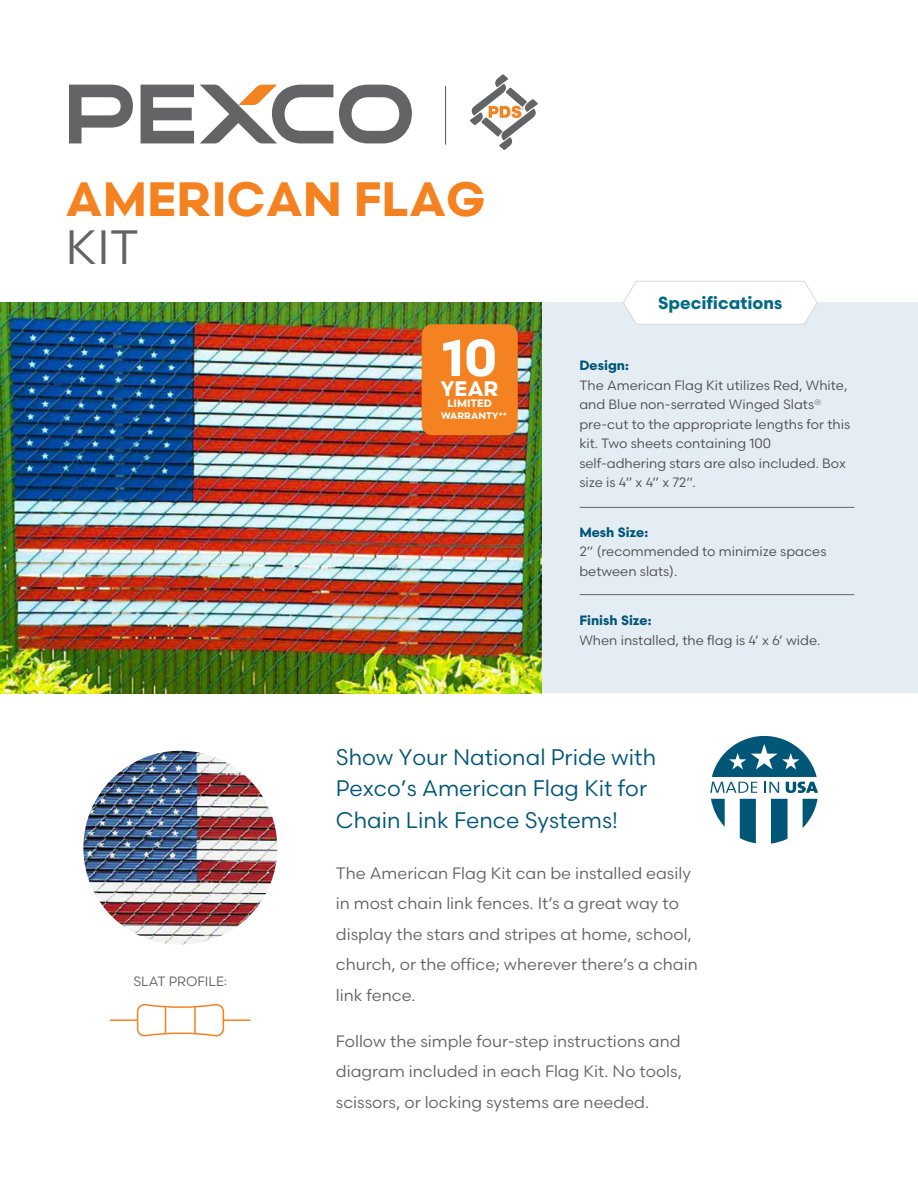
<style>
.page{position:relative;width:918px;height:1188px;background:#fff}
.page>*{position:absolute;margin:0;border:0;box-sizing:border-box;transform-origin:0 0}
.t1{font:700 51.75px "Scandia";color:#fff}
.t2{font:700 48.15px "Scandia";color:#f58220}
.t3{font:48.15px "Scandia";color:#636466}
.t4{font:22.5px/31.5px "Scandia";color:#005677}
.t5{font:700 21px "Scandia";color:#fff}
.t6{font:700 17.55px "Scandia";color:#036a87}
.t7{font:16.5px/30.6px "Scandia";color:#636466}
.t8{font:13.5px/19.5px "Scandia";color:#4d4d4f}
.t9{font:700 13.5px "Scandia";color:#005677}
.t10{font:13.5px "Scandia";color:#636466}
.t11{font:700 10.8px "Scandia";color:#fff}
.t12{font:700 9.45px "Scandia";color:#fff}
</style>
<div class="page">
<hr style="left:445px;top:86px;width:1px;height:59px;background:#636466">
<svg style="left:69px;top:85px;width:64px;height:58px"></svg>
<svg style="left:141px;top:85px;width:53px;height:58px"></svg>
<svg style="left:339px;top:85px;width:73px;height:58px"></svg>
<svg style="left:200px;top:85px;width:133px;height:58px"></svg>
<svg style="left:470px;top:74px;width:68px;height:76px"></svg>
<div style="left:444px;top:303px;width:474px;height:390px;background:#e5edf4"></div>
<svg style="left:622px;top:281px;width:196px;height:44px"></svg>
<hr style="left:580px;top:507px;width:274px;height:1px;background:#636466">
<hr style="left:580px;top:594px;width:274px;height:1px;background:#636466">
<img style="left:0;top:303px;width:541px;height:390px">
<img style="left:83px;top:751px;width:194px;height:194px;border-radius:97px">
<div style="left:422px;top:324px;width:96px;height:111px;background:#f58220;border-radius:11px"></div>
<svg style="left:710px;top:735px;width:108px;height:58px"></svg>
<svg style="left:771px;top:799px;width:17px;height:45px"></svg>
<svg style="left:711px;top:799px;width:14px;height:28px"></svg>
<svg style="left:740px;top:799px;width:16px;height:44px"></svg>
<svg style="left:803px;top:799px;width:15px;height:29px"></svg>
<svg style="left:136px;top:1003px;width:89px;height:34px"></svg>
<hr style="left:194px;top:1006px;width:2px;height:28px;background:#f58220">
<hr style="left:223px;top:1019px;width:28px;height:2px;background:#f58220">
<hr style="left:110px;top:1019px;width:28px;height:2px;background:#f58220">
<h2 class="t2" style="left:66px;top:169px;width:422px">AMERICAN FLAG</h2>
<h2 class="t3" style="left:66px;top:217px;width:75px">KIT</h2>
<h1 class="t1" style="left:442px;top:325px;width:57px">10</h1>
<p class="t5" style="left:440px;top:375px;width:60px">YEAR</p>
<p class="t11" style="left:447px;top:397px;width:46px">LIMITED</p>
<p class="t12" style="left:441px;top:409px;width:68px">WARRANTY**</p>
<p class="t6" style="left:658px;top:292px;width:126px">Specifications</p>
<p class="t9" style="left:579px;top:357px;width:51px">Design:</p>
<p class="t8" style="left:579px;top:375px;width:272px">The American Flag Kit utilizes Red, White, and Blue non-serrated Winged Slats® pre-cut to the appropriate lengths for this kit. Two sheets containing 100 self-adhering stars are also included. Box size is 4” x 4” x 72”.</p>
<p class="t9" style="left:579px;top:524px;width:70px">Mesh Size:</p>
<p class="t8" style="left:579px;top:542px;width:249px">2” (recommended to minimize spaces between slats).</p>
<p class="t9" style="left:579px;top:612px;width:74px">Finish Size:</p>
<p class="t8" style="left:579px;top:630px;width:243px">When installed, the flag is 4’ x 6’ wide.</p>
<p class="t10" style="left:133px;top:973px;width:95px">SLAT PROFILE:</p>
<h3 class="t4" style="left:336px;top:741px;width:322px">Show Your National Pride with<br>Pexco’s American Flag Kit for<br>Chain Link Fence Systems!</h3>
<p class="t7" style="left:336px;top:857px;width:364px">The American Flag Kit can be installed easily in most chain link fences. It’s a great way to display the stars and stripes at home, school, church, or the office; wherever there’s a chain link fence.</p>
<p class="t7" style="left:336px;top:1025px;width:348px;text-align:justify">Follow the simple four-step instructions and diagram included in each Flag Kit. No tools, scissors, or locking systems are needed.</p>
</div>
